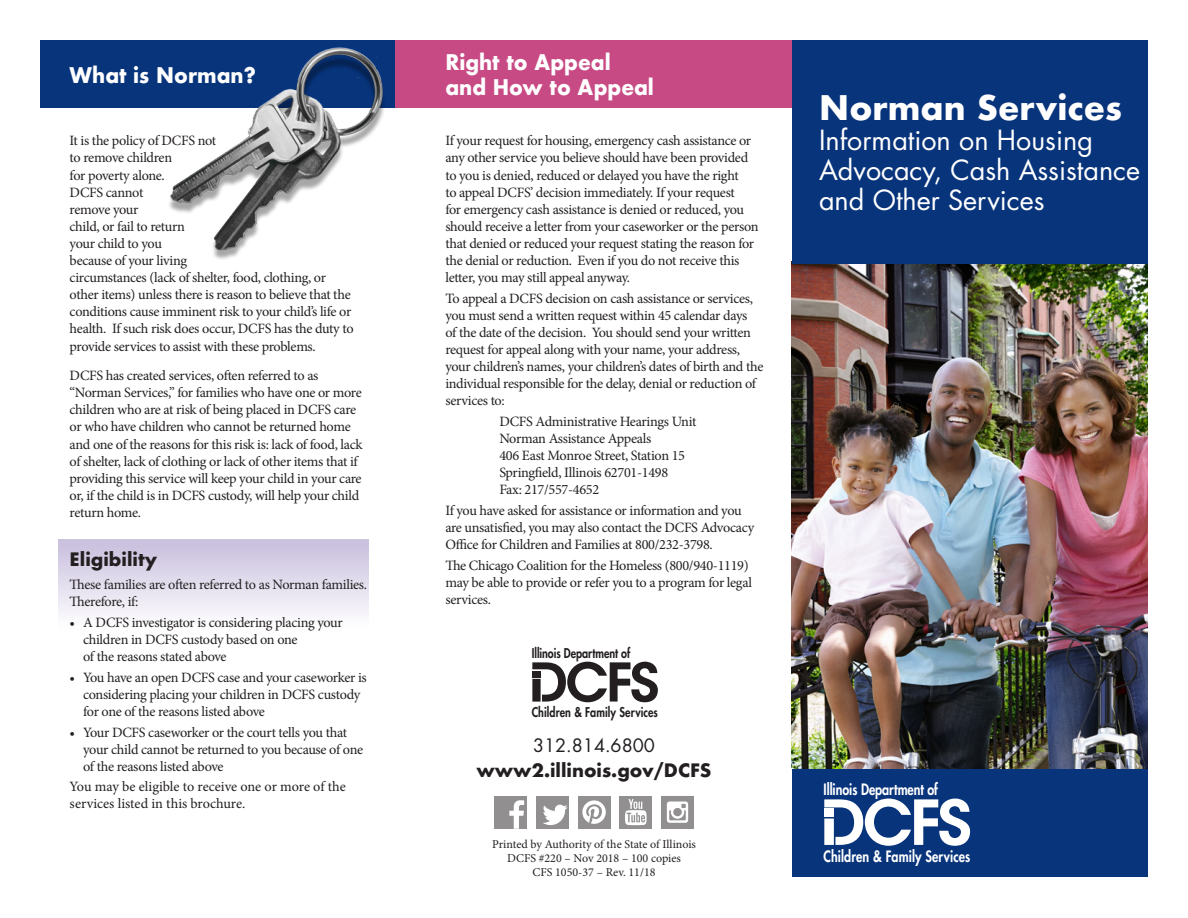
<style>
.page{position:relative;width:1188px;height:918px;background:#fff}
.page>*{position:absolute;margin:0;border:0;box-sizing:border-box;transform-origin:0 0}
.Subtitle{font:700 33px "Futura";color:#fff}
.Subtitle-2{font:27px/30px "Futura";color:#fff}
.Subtitle-3{font:700 21px/25.2px "Futura";color:#fff;scale:.94 1}
.Normal_wrd_1{font:700 18px "Futura";color:#231f20}
.t1{font:18px "Futura";color:#231f20}
.t2{font:800 15.3px "Futura";letter-spacing:.01em;color:#fff;scale:.82 1}
.Body_Text{font:14.25px/17.1px "Minion Pro";letter-spacing:-.02em;color:#231f20}
.t3{font:800 13.2px "Futura";letter-spacing:.01em;color:#231f20;scale:.82 1}
.t4{font:12px "Minion Pro";color:#231f20}
</style>
<div class="page">
<div style="left:59px;top:539px;width:310px;height:95px;background:linear-gradient(to bottom,#c7bedd,#fff)"></div>
<img style="left:792px;top:264px;width:355px;height:506px">
<svg style="left:532px;top:662px;width:126px;height:40px"></svg>
<div style="left:532px;top:671px;width:9px;height:7px;background:#231f20"></div>
<div style="left:40px;top:40px;width:356px;height:68px;background:#08347b"></div>
<div style="left:396px;top:40px;width:396px;height:68px;background:#c84a84"></div>
<div style="left:494px;top:796px;width:33px;height:32px;background:#918f8f"></div>
<svg style="left:509px;top:800px;width:15px;height:28px"></svg>
<div style="left:536px;top:796px;width:33px;height:32px;background:#918f8f"></div>
<svg style="left:543px;top:805px;width:25px;height:20px"></svg>
<div style="left:578px;top:796px;width:32px;height:32px;background:#918f8f"></div>
<svg style="left:582px;top:800px;width:24px;height:24px"></svg>
<div style="left:620px;top:796px;width:32px;height:32px;background:#918f8f"></div>
<svg style="left:625px;top:799px;width:22px;height:26px"></svg>
<svg style="left:661px;top:796px;width:33px;height:32px"></svg>
<div style="left:792px;top:40px;width:356px;height:224px;background:#08347b"></div>
<div style="left:792px;top:770px;width:356px;height:108px;background:#08347b"></div>
<svg style="left:824px;top:799px;width:146px;height:47px"></svg>
<div style="left:824px;top:809px;width:10px;height:8px;background:#fff"></div>
<img style="left:169px;top:40px;width:227px;height:219px">
<p class="Subtitle-3" style="left:70px;top:62px;width:200px">What is Norman?</p>
<p class="Body_Text" style="left:70px;top:132px;width:285px">It is the policy of DCFS not<br>to remove children<br>for poverty alone.<br>DCFS cannot<br>remove your<br>child, or fail to return<br>your child to you<br>because of your living<br>circumstances (lack of shelter, food, clothing, or other items) unless there is reason to believe that the conditions cause imminent risk to your child’s life or health. If such risk does occur, DCFS has the duty to provide services to assist with these problems.</p>
<p class="Body_Text" style="left:70px;top:367px;width:294px">DCFS has created services, often referred to as “Norman Services,” for families who have one or more children who are at risk of being placed in DCFS care or who have children who cannot be returned home and one of the reasons for this risk is: lack of food, lack of shelter, lack of clothing or lack of other items that if providing this service will keep your child in your care or, if the child is in DCFS custody, will help your child return home.</p>
<p class="Normal_wrd_1" style="left:70px;top:546px;width:89px">Eligibility</p>
<p class="Body_Text" style="left:70px;top:576px;width:299px">These families are often referred to as Norman families.<br>Therefore, if:</p>
<p class="Body_Text" style="left:83px;top:614px;width:261px;text-indent:-14px">• A DCFS investigator is considering placing your children in DCFS custody based on one<br>of the reasons stated above</p>
<p class="Body_Text" style="left:83px;top:669px;width:285px;text-indent:-14px">• You have an open DCFS case and your caseworker is considering placing your children in DCFS custody for one of the reasons listed above</p>
<p class="Body_Text" style="left:83px;top:724px;width:282px;text-indent:-14px">• Your DCFS caseworker or the court tells you that your child cannot be returned to you because of one of the reasons listed above</p>
<p class="Body_Text" style="left:70px;top:778px;width:278px">You may be eligible to receive one or more of the services listed in this brochure.</p>
<p class="Subtitle-3" style="left:445px;top:50px;width:223px">Right to Appeal and How to Appeal</p>
<p class="Body_Text" style="left:445px;top:132px;width:315px">If your request for housing, emergency cash assistance or any other service you believe should have been provided to you is denied, reduced or delayed you have the right<br>to appeal DCFS’ decision immediately. If your request<br>for emergency cash assistance is denied or reduced, you should receive a letter from your caseworker or the person that denied or reduced your request stating the reason for the denial or reduction. Even if you do not receive this letter, you may still appeal anyway.</p>
<p class="Body_Text" style="left:445px;top:290px;width:320px">To appeal a DCFS decision on cash assistance or services, you must send a written request within 45 calendar days<br>of the date of the decision. You should send your written request for appeal along with your name, your address, your children’s names, your children’s dates of birth and the individual responsible for the delay, denial or reduction of services to:</p>
<p class="Body_Text" style="left:499px;top:413px;width:199px">DCFS Administrative Hearings Unit</p>
<p class="Body_Text" style="left:499px;top:430px;width:153px">Norman Assistance Appeals</p>
<p class="Body_Text" style="left:499px;top:447px;width:187px">406 East Monroe Street, Station 15</p>
<p class="Body_Text" style="left:499px;top:464px;width:170px">Springfield, Illinois 62701-1498</p>
<p class="Body_Text" style="left:499px;top:481px;width:101px">Fax: 217/557-4652</p>
<p class="Body_Text" style="left:445px;top:502px;width:310px">If you have asked for assistance or information and you are unsatisfied, you may also contact the DCFS Advocacy<br>Office for Children and Families at 800/232-3798.</p>
<p class="Body_Text" style="left:445px;top:557px;width:308px">The Chicago Coalition for the Homeless (800/940-1119) may be able to provide or refer you to a program for legal services.</p>
<p class="t3" style="left:532px;top:645px;width:122px">Illinois Department of</p>
<p class="t3" style="left:532px;top:703px;width:156px">Children &amp; Family Services</p>
<p class="t1" style="left:533px;top:733px;width:123px">312.814.6800</p>
<p class="Normal_wrd_1" style="left:476px;top:757px;width:237px">www2.illinois.gov/DCFS</p>
<p class="t4" style="left:492px;top:836px;width:205px">Printed by Authority of the State of Illinois</p>
<p class="t4" style="left:507px;top:850px;width:175px">DCFS #220 – Nov 2018 – 100 copies</p>
<p class="t4" style="left:532px;top:865px;width:125px">CFS 1050-37 – Rev. 11/18</p>
<p class="Subtitle" style="left:819px;top:84px;width:304px">Norman Services</p>
<p class="Subtitle-2" style="left:819px;top:125px;width:323px">Information on Housing<br>Advocacy, Cash Assistance and Other Services</p>
<p class="t2" style="left:824px;top:779px;width:141px">Illinois Department of</p>
<p class="t2" style="left:824px;top:847px;width:181px">Children &amp; Family Services</p>
</div>
